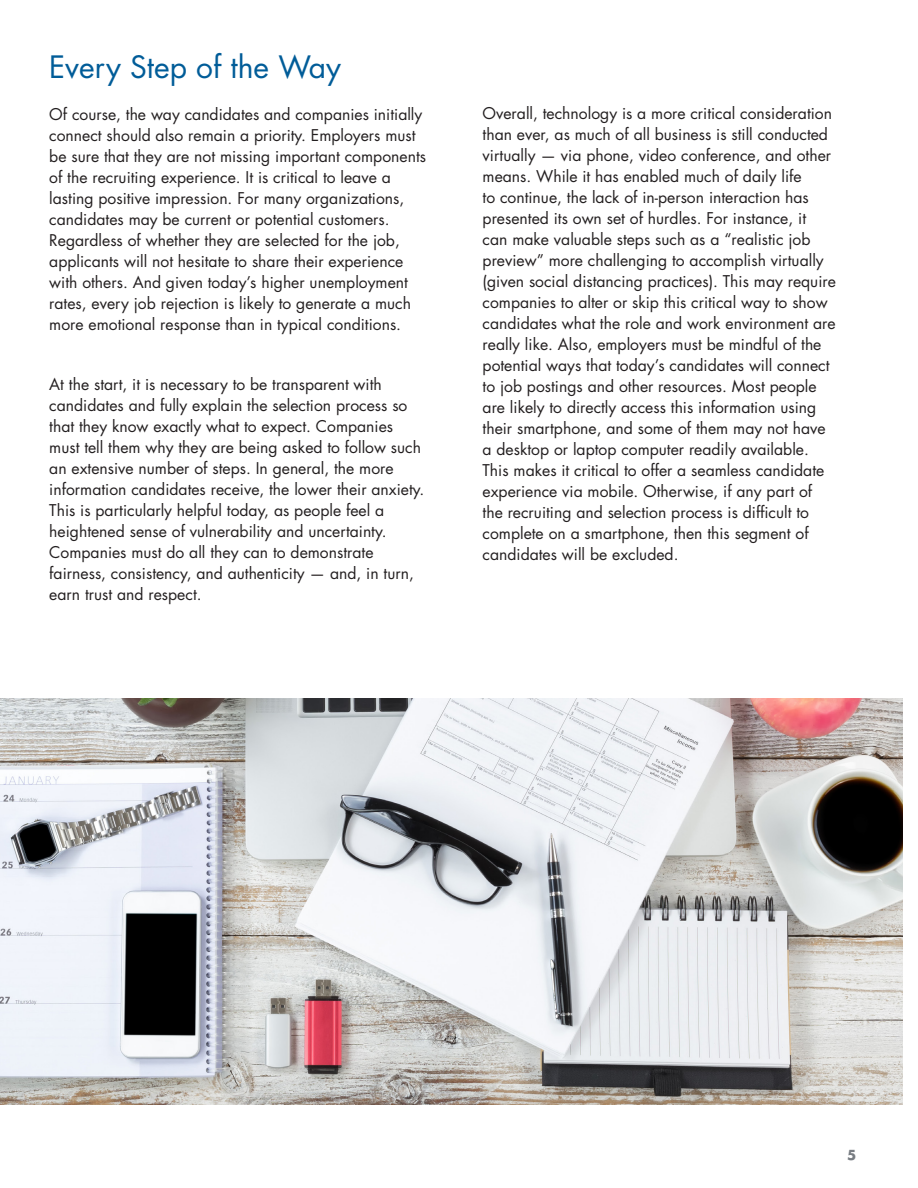
<style>
.page{position:relative;width:918px;height:1188px;background:#fff}
.page>*{position:absolute;margin:0;border:0;box-sizing:border-box;transform-origin:0 0}
.Head_1_FL{font:30px "Futura Std";color:#005c98}
.Head_1_FL-2{font:15.75px/21px "Futura Std";color:#231f20}
.BodyCopy{font:15.75px/21px "Futura Std";color:#231f20}
.t1{font:700 13.5px "Futura Std";color:#787d83}
</style>
<div class="page">
<img style="left:0;top:698px;width:902px;height:406px">
<p class="Head_1_FL" style="left:49px;top:47px;width:293px">Every Step of the Way</p>
<p class="Head_1_FL-2" style="left:49px;top:104px;width:378px">Of course, the way candidates and companies initially connect should also remain a priority. Employers must be sure that they are not missing important components of the recruiting experience. It is critical to leave a lasting positive impression. For many organizations, candidates may be current or potential customers.<br>Regardless of whether they are selected for the job, applicants will not hesitate to share their experience with others. And given today’s higher unemployment rates, every job rejection is likely to generate a much more emotional response than in typical conditions.</p>
<p class="Head_1_FL-2" style="left:49px;top:374px;width:377px">At the start, it is necessary to be transparent with candidates and fully explain the selection process so that they know exactly what to expect. Companies must tell them why they are being asked to follow such an extensive number of steps. In general, the more information candidates receive, the lower their anxiety.<br>This is particularly helpful today, as people feel a heightened sense of vulnerability and uncertainty.<br>Companies must do all they can to demonstrate fairness, consistency, and authenticity — and, in turn, earn trust and respect.</p>
<p class="BodyCopy" style="left:483px;top:103px;width:355px">Overall, technology is a more critical consideration than ever, as much of all business is still conducted virtually — via phone, video conference, and other means. While it has enabled much of daily life<br>to continue, the lack of in-person interaction has presented its own set of hurdles. For instance, it<br>can make valuable steps such as a “realistic job preview” more challenging to accomplish virtually (given social distancing practices). This may require companies to alter or skip this critical way to show candidates what the role and work environment are really like. Also, employers must be mindful of the potential ways that today’s candidates will connect to job postings and other resources. Most people are likely to directly access this information using their smartphone, and some of them may not have a desktop or laptop computer readily available.<br>This makes it critical to offer a seamless candidate experience via mobile. Otherwise, if any part of the recruiting and selection process is difficult to complete on a smartphone, then this segment of candidates will be excluded.</p>
<p class="t1" style="left:847px;top:1146px;width:11px">5</p>
</div>
